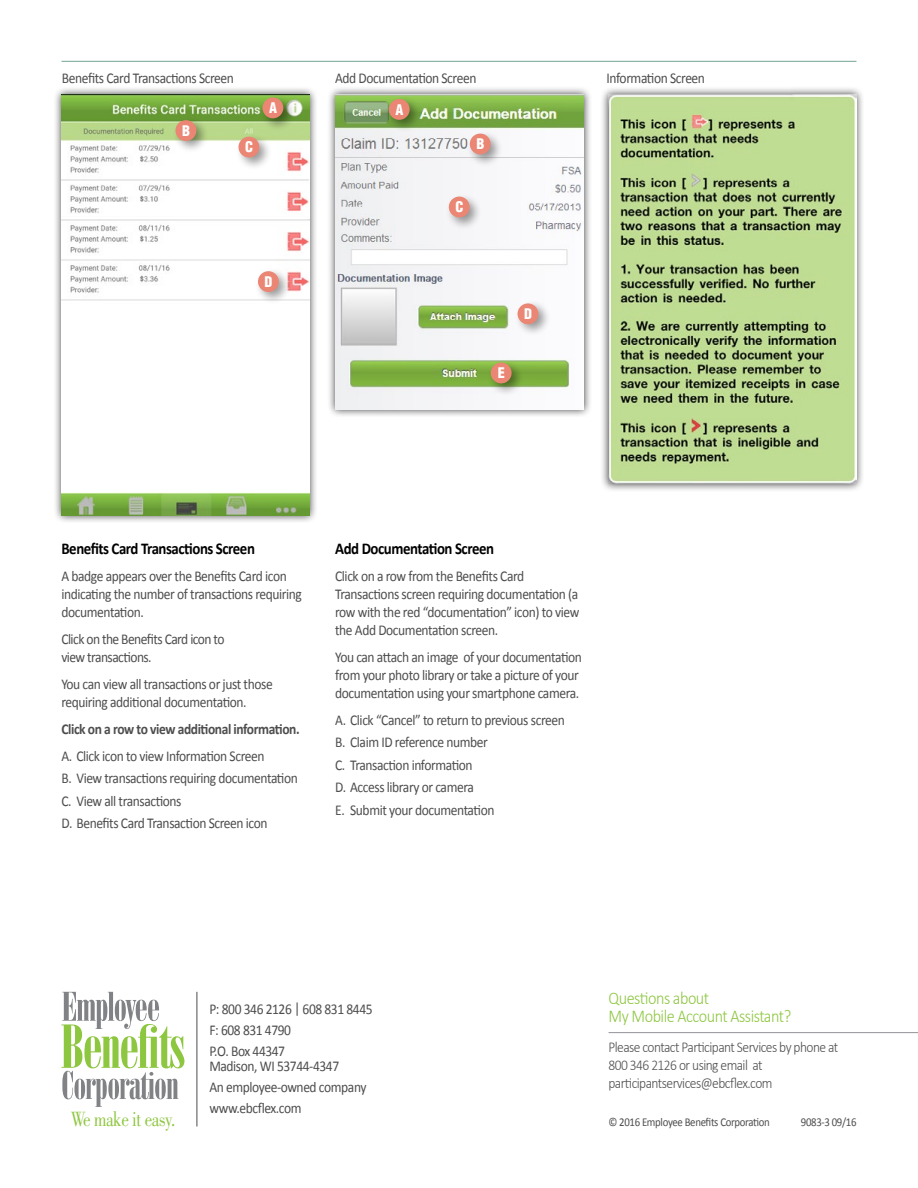
<style>
.page{position:relative;width:918px;height:1188px;background:#fff}
.page>*{position:absolute;margin:0;border:0;box-sizing:border-box;transform-origin:0 0}
.t1{font:21.3px "Bodoni";letter-spacing:-.025em;color:#8dc63f;scale:.8 1}
.t2{font:300 18px/18px "Calibri";letter-spacing:-.03em;color:#8dc63f;scale:.9 1}
.t3{font:700 16.5px "Calibri";letter-spacing:-.03em;color:#000;scale:.9 1}
.t4{font:15px/18px "Calibri";letter-spacing:-.03em;color:#4d4d4f;scale:.9 1}
.t5{font:300 15px/18px "Calibri";letter-spacing:-.04em;color:#4d4d4f;scale:.9 1}
.t6{font:700 15px "Calibri";letter-spacing:-.03em;color:#4d4d4f;scale:.9 1}
.t7{font:900 condensed 14.25px "Helvetica";color:#fff}
.t8{font:12px "Calibri";letter-spacing:-.03em;color:#4d4d4f;scale:.9 1}
</style>
<div class="page">
<hr style="left:62px;top:61px;width:794px;height:1px;background:#72a492">
<hr style="left:609px;top:1032px;width:309px;height:1px;background:#939598">
<div style="left:53px;top:85px;width:265px;height:439px;background:#000;opacity:.75"></div>
<img style="left:62px;top:94px;width:247px;height:422px">
<div style="left:326px;top:85px;width:266px;height:333px;background:#000;opacity:.75"></div>
<img style="left:335px;top:94px;width:248px;height:315px">
<div style="left:600px;top:85px;width:265px;height:407px;background:#000;opacity:.75"></div>
<img style="left:609px;top:94px;width:248px;height:389px">
<div style="left:259px;top:94px;width:37px;height:37px;background:#000;opacity:.4"></div>
<div style="left:262px;top:98px;width:21px;height:20px;background:#ea8673;border-radius:50%"></div>
<div style="left:385px;top:96px;width:37px;height:36px;background:#000;opacity:.4"></div>
<div style="left:389px;top:99px;width:21px;height:21px;background:#ea8673;border-radius:50%"></div>
<div style="left:514px;top:300px;width:37px;height:37px;background:#000;opacity:.4"></div>
<div style="left:518px;top:303px;width:20px;height:21px;background:#ea8673;border-radius:50%"></div>
<div style="left:487px;top:359px;width:37px;height:37px;background:#000;opacity:.4"></div>
<div style="left:491px;top:363px;width:21px;height:20px;background:#ea8673;border-radius:50%"></div>
<div style="left:172px;top:117px;width:37px;height:36px;background:#000;opacity:.4"></div>
<div style="left:175px;top:120px;width:21px;height:21px;background:#ea8673;border-radius:50%"></div>
<div style="left:466px;top:130px;width:37px;height:37px;background:#000;opacity:.4"></div>
<div style="left:470px;top:134px;width:21px;height:20px;background:#ea8673;border-radius:50%"></div>
<div style="left:235px;top:133px;width:37px;height:37px;background:#000;opacity:.4"></div>
<div style="left:238px;top:137px;width:21px;height:21px;background:#ea8673;border-radius:50%"></div>
<div style="left:445px;top:193px;width:37px;height:37px;background:#000;opacity:.4"></div>
<div style="left:449px;top:197px;width:21px;height:20px;background:#ea8673;border-radius:50%"></div>
<div style="left:255px;top:268px;width:36px;height:36px;background:#000;opacity:.4"></div>
<div style="left:258px;top:271px;width:21px;height:21px;background:#ea8673;border-radius:50%"></div>
<svg style="left:62px;top:992px;width:122px;height:115px"></svg>
<hr style="left:197px;top:992px;width:1px;height:134px;background:#4d4d4f">
<p class="t4" style="left:62px;top:69px;width:193px">Benefits Card Transactions Screen</p>
<p class="t4" style="left:335px;top:69px;width:158px">Add Documentation Screen</p>
<p class="t4" style="left:607px;top:69px;width:111px">Information Screen</p>
<p class="t7" style="left:269px;top:99px;width:9px">A</p>
<p class="t7" style="left:395px;top:100px;width:9px">A</p>
<p class="t7" style="left:182px;top:122px;width:9px">B</p>
<p class="t7" style="left:245px;top:138px;width:9px">C</p>
<p class="t7" style="left:476px;top:135px;width:9px">B</p>
<p class="t7" style="left:455px;top:198px;width:9px">C</p>
<p class="t7" style="left:265px;top:273px;width:9px">D</p>
<p class="t7" style="left:498px;top:364px;width:9px">E</p>
<p class="t7" style="left:524px;top:305px;width:9px">D</p>
<p class="t3" style="left:61px;top:538px;width:217px">Benefits Card Transactions Screen</p>
<p class="t4" style="left:61px;top:567px;width:269px">A badge appears over the Benefits Card icon indicating the number of transactions requiring documentation.</p>
<p class="t4" style="left:61px;top:630px;width:183px">Click on the Benefits Card icon to view transactions.</p>
<p class="t4" style="left:61px;top:675px;width:236px">You can view all transactions or just those requiring additional documentation.</p>
<p class="t6" style="left:61px;top:719px;width:266px">Click on a row to view additional information.</p>
<p class="t4" style="left:61px;top:744px;width:264px;line-height:22.5px">A. Click icon to view Information Screen<br>B. View transactions requiring documentation C. View all transactions<br>D. Benefits Card Transaction Screen icon</p>
<p class="t3" style="left:335px;top:538px;width:178px">Add Documentation Screen</p>
<p class="t4" style="left:335px;top:567px;width:273px">Click on a row from the Benefits Card Transactions screen requiring documentation (a row with the red “documentation” icon) to view the Add Documentation screen.</p>
<p class="t4" style="left:335px;top:648px;width:276px">You can attach an image of your documentation from your photo library or take a picture of your documentation using your smartphone camera.</p>
<p class="t4" style="left:335px;top:708px;width:257px;line-height:22.5px">A. Click “Cancel” to return to previous screen<br>B. Claim ID reference number<br>C. Transaction information<br>D. Access library or camera<br>E. Submit your documentation</p>
<h1 class="t1" style="left:71px;top:1107px;width:132px">We make it easy.</h1>
<p class="t4" style="left:209px;top:998px;width:183px;line-height:21px">P: 800 346 2126 | 608 831 8445<br>F: 608 831 4790<br>P.O. Box 44347</p>
<p class="t4" style="left:209px;top:1056px;width:176px;line-height:21px">Madison, WI 53744-4347<br>An employee-owned company www.ebcflex.com</p>
<p class="t2" style="left:609px;top:988px;width:205px">Questions about<br>My Mobile Account Assistant?</p>
<p class="t5" style="left:609px;top:1038px;width:257px">Please contact Participant Services by phone at<br>800 346 2126 or using email at participantservices@ebcflex.com</p>
<p class="t8" style="left:609px;top:1115px;width:181px">© 2016 Employee Benefits Corporation</p>
<p class="t8" style="left:801px;top:1115px;width:63px">9083-3 09/16</p>
</div>
